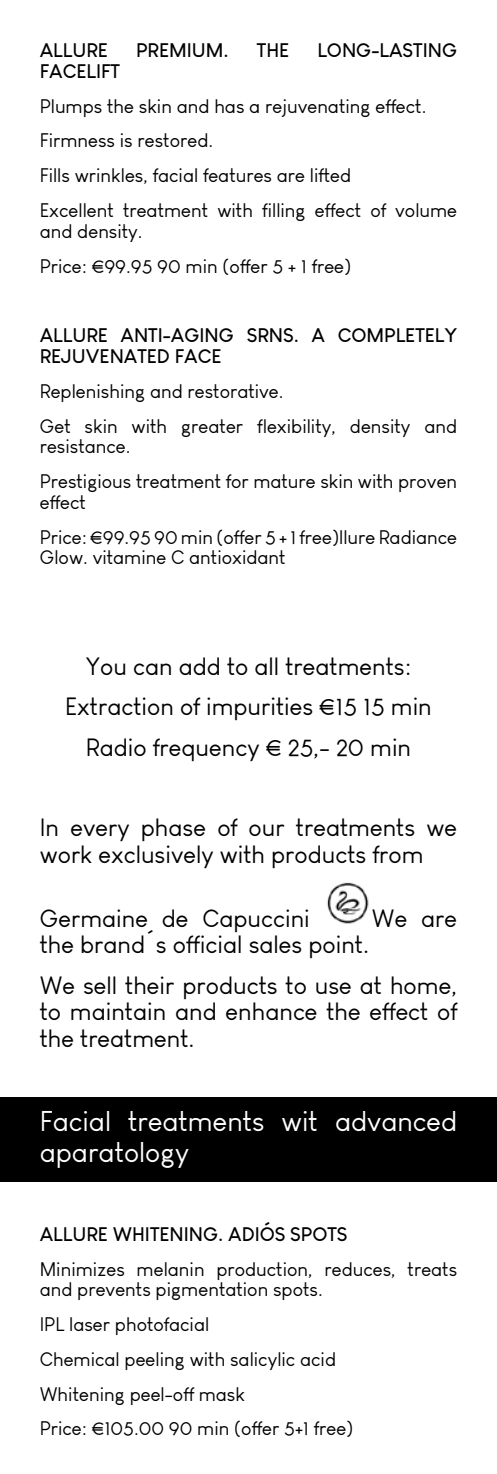
<style>
.page{position:relative;width:497px;height:1474px;background:#fff}
.page>*{position:absolute;margin:0;border:0;box-sizing:border-box;transform-origin:0 0}
.t1{font:28px/30.3px "Louis George Cafe";color:#fff}
.t2{font:24.5px/40.4px "Louis George Cafe";color:#000}
.t3{font:19.25px/34.8px "Louis George Cafe";color:#000}
.t4{font:700 19.25px "Louis George Cafe";color:#000}
</style>
<div class="page">
<div style="left:0;top:1096px;width:496px;height:85px;background:#000"></div>
<img style="left:327px;top:882px;width:42px;height:42px">
<p class="t4" style="left:40px;top:38px;width:70px">ALLURE</p>
<p class="t4" style="left:136px;top:38px;width:94px">PREMIUM.</p>
<p class="t4" style="left:256px;top:38px;width:34px">THE</p>
<p class="t4" style="left:317px;top:38px;width:141px">LONG-LASTING</p>
<p class="t4" style="left:40px;top:59px;width:79px">FACELIFT</p>
<p class="t3" style="left:40px;top:88px;width:418px">Plumps the skin and has a rejuvenating effect.<br>Firmness is restored.<br>Fills wrinkles, facial features are lifted<br>Excellent treatment with filling effect of volume</p>
<p class="t3" style="left:40px;top:214px;width:312px">and density.<br>Price: €99.95 90 min (offer 5 + 1 free)</p>
<p class="t4" style="left:40px;top:323px;width:219px">ALLURE ANTI-AGING SRNS</p>
<p class="t4" style="left:293px;top:323px;width:162px">. A COM PLETELY</p>
<p class="t4" style="left:40px;top:344px;width:183px">REJUVENATED FACE</p>
<p class="t3" style="left:40px;top:373px;width:418px">Replenishing and restorative.<br>Get skin with greater flexibility, density and</p>
<p class="t3" style="left:40px;top:429px;width:418px">resistance.<br>Prestigious treatment for mature skin with proven</p>
<p class="t3" style="left:40px;top:484px;width:418px">effect<br>Price: €99.95 90 min (offer 5 + 1 free)llure Radiance</p>
<p class="t3" style="left:40px;top:540px;width:247px">Glow. vitamine C antioxidant</p>
<p class="t2" style="left:65px;top:645px;width:367px;text-align:center">You can add to all treatments:<br>Extraction of impurities €15 15 min<br>Radio frequency € 25,- 20 min</p>
<p class="t2" style="left:40px;top:814px;width:418px;line-height:26.4px">In every phase of our treatments we work exclusively with products from</p>
<p class="t2" style="left:40px;top:898px;width:271px">Germaine de Capuccini</p>
<p class="t2" style="left:371px;top:898px;width:87px">We are</p>
<p class="t2" style="left:40px;top:924px;width:418px">the brand´s official sales point.<br>We sell their products to use at home,</p>
<p class="t2" style="left:40px;top:998px;width:418px;line-height:26.4px">to maintain and enhance the effect of the treatment.</p>
<h1 class="t1" style="left:40px;top:1106px;width:418px">Facial treatments wit advanced aparatology</h1>
<p class="t4" style="left:40px;top:1221px;width:309px">ALLURE WHITENING. ADIÓS SPOTS</p>
<p class="t3" style="left:40px;top:1258px;width:418px;line-height:20.8px">Minimizes melanin production, reduces, treats and prevents pigmentation spots.</p>
<p class="t3" style="left:40px;top:1306px;width:315px">IPL laser photofacial<br>Chemical peeling with salicylic acid<br>Whitening peel-off mask<br>Price: €105.00 90 min (offer 5+1 free)</p>
</div>
